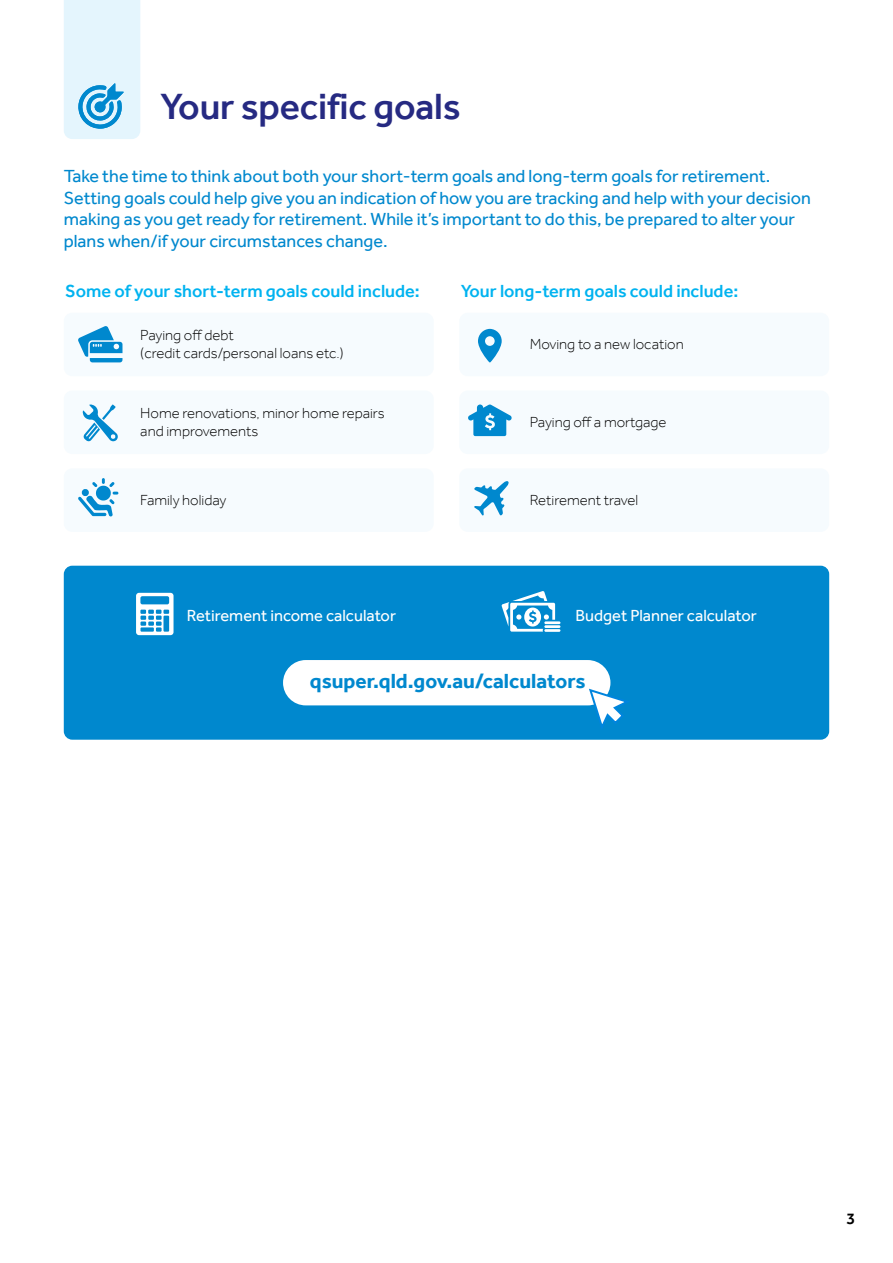
<style>
.page{position:relative;width:893px;height:1263px;background:#fff}
.page>*{position:absolute;margin:0;border:0;box-sizing:border-box;transform-origin:0 0}
.t1{font:500 37.5px "Effra";letter-spacing:-.005em;color:#262a82}
.t2{font:700 21px "Effra";color:#0088ce}
.t3{font:18px/21.6px "Effra";color:#0088ce}
.t4{font:500 18px "Effra";color:#00b3f0}
.t5{font:16.5px "Effra";color:#fff}
.t6{font:500 16.5px "Effra";color:#000}
.t7{font:300 15px/18px "Effra";color:#000}
</style>
<div class="page">
<div style="left:64px;top:390px;width:370px;height:64px;background:#f6fbfe;border-radius:9px"></div>
<div style="left:459px;top:390px;width:370px;height:64px;background:#f6fbfe;border-radius:9px"></div>
<svg style="left:83px;top:404px;width:35px;height:38px"></svg>
<svg style="left:468px;top:404px;width:44px;height:32px"></svg>
<div style="left:64px;top:468px;width:370px;height:64px;background:#f6fbfe;border-radius:9px"></div>
<div style="left:459px;top:468px;width:370px;height:64px;background:#f6fbfe;border-radius:9px"></div>
<svg style="left:78px;top:478px;width:41px;height:39px"></svg>
<svg style="left:474px;top:481px;width:35px;height:35px"></svg>
<div style="left:64px;top:313px;width:370px;height:63px;background:#f6fbfe;border-radius:9px"></div>
<div style="left:459px;top:313px;width:370px;height:63px;background:#f6fbfe;border-radius:9px"></div>
<svg style="left:78px;top:326px;width:44px;height:36px"></svg>
<svg style="left:478px;top:329px;width:24px;height:33px"></svg>
<div style="left:64px;top:566px;width:765px;height:174px;background:#0088ce;border-radius:9px"></div>
<hr style="left:544px;top:621px;width:16px;height:3px;background:#fff">
<hr style="left:544px;top:625px;width:16px;height:3px;background:#fff">
<hr style="left:544px;top:629px;width:16px;height:3px;background:#fff">
<svg style="left:501px;top:591px;width:54px;height:41px"></svg>
<svg style="left:136px;top:593px;width:38px;height:42px"></svg>
<svg style="left:64px;top:0;width:76px;height:139px;background:#ceeaf8"></svg>
<div style="left:283px;top:660px;width:327px;height:45px;background:#fff;border-radius:23px"></div>
<svg style="left:587px;top:687px;width:42px;height:41px"></svg>
<h1 class="t1" style="left:160px;top:84px;width:302px">Your specific goals</h1>
<p class="t3" style="left:64px;top:165px;width:749px">Take the time to think about both your short-term goals and long-term goals for retirement.<br>Setting goals could help give you an indication of how you are tracking and help with your decision making as you get ready for retirement. While it’s important to do this, be prepared to alter your plans when/if your circumstances change.</p>
<p class="t4" style="left:65px;top:281px;width:356px">Some of your short-term goals could include:</p>
<p class="t4" style="left:461px;top:281px;width:279px">Your long-term goals could include:</p>
<p class="t7" style="left:140px;top:326px;width:205px">Paying off debt<br>(credit cards/personal loans etc.)</p>
<p class="t7" style="left:530px;top:335px;width:155px">Moving to a new location</p>
<p class="t7" style="left:140px;top:404px;width:246px">Home renovations, minor home repairs and improvements</p>
<p class="t7" style="left:530px;top:413px;width:138px">Paying off a mortgage</p>
<p class="t7" style="left:140px;top:491px;width:88px">Family holiday</p>
<p class="t7" style="left:530px;top:491px;width:110px">Retirement travel</p>
<p class="t5" style="left:187px;top:606px;width:211px">Retirement income calculator</p>
<p class="t5" style="left:575px;top:606px;width:183px">Budget Planner calculator</p>
<p class="t2" style="left:310px;top:668px;width:277px">qsuper.qld.gov.au/calculators</p>
<p class="t6" style="left:847px;top:1208px;width:10px">3</p>
</div>
